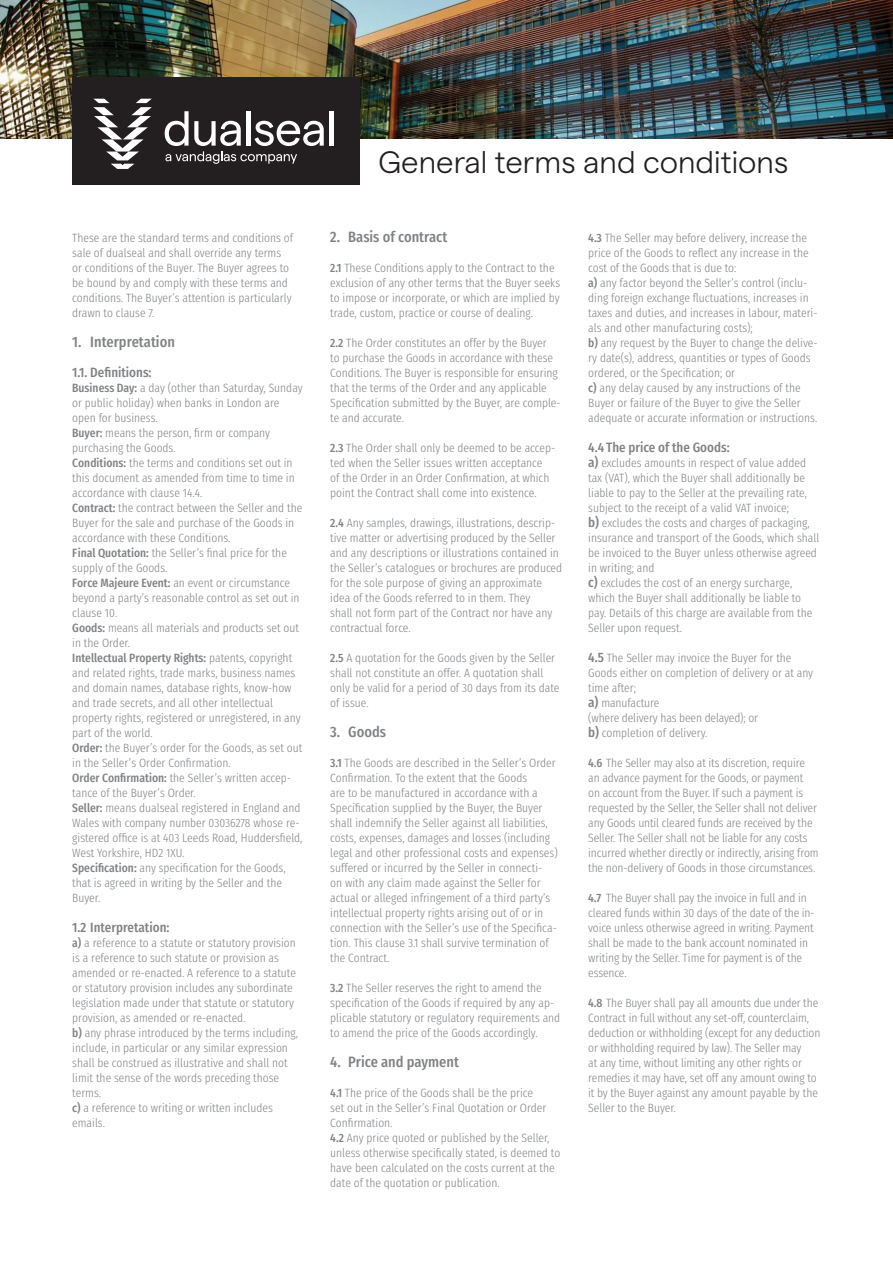
<style>
.page{position:relative;width:893px;height:1263px;background:#fff}
.page>*{position:absolute;margin:0;border:0;box-sizing:border-box;transform-origin:0 0}
.t1{font:300 31.05px "Matter";color:#231f20}
.t2{font:500 15px "Fira Sans Condensed";color:#808285}
.t3{font:500 13.5px "Fira Sans Condensed";color:#808285}
.t4{font:300 12px/15px "Fira Sans Condensed";color:#808285}
.s1{font-weight:500}
.s2{font-weight:500;font-size:13.5px}
</style>
<div class="page">
<img style="left:0;top:0;width:893px;height:138px">
<div style="left:72px;top:77px;width:287px;height:107px;background:#231f20"></div>
<svg style="left:93px;top:99px;width:59px;height:70px"></svg>
<div style="left:329px;top:111px;width:5px;height:35px;background:#fff"></div>
<svg style="left:165px;top:111px;width:159px;height:53px"></svg>
<p class="t4" style="left:72px;top:229px;width:222px">These are the standard terms and conditions of sale of dualseal and shall override any terms or conditions of the Buyer. The Buyer agrees to be bound by and comply with these terms and conditions. The Buyer’s attention is particularly drawn to clause 7.</p>
<p class="t2" style="left:72px;top:328px;width:104px">1. Interpretation</p>
<p class="t3" style="left:72px;top:360px;width:81px">1.1. Definitions:</p>
<p class="t4" style="left:72px;top:379px;width:232px"><span class="s1">Business Day:</span> a day (other than Saturday, Sunday or public holiday) when banks in London are open for business.</p>
<p class="t4" style="left:72px;top:424px;width:199px"><span class="s1">Buyer:</span> means the person, firm or company purchasing the Goods.</p>
<p class="t4" style="left:72px;top:454px;width:224px"><span class="s1">Conditions:</span> the terms and conditions set out in this document as amended from time to time in accordance with clause 14.4.</p>
<p class="t4" style="left:72px;top:499px;width:232px"><span class="s1">Contract:</span> the contract between the Seller and the<br>Buyer for the sale and purchase of the Goods in accordance with these Conditions.</p>
<p class="t4" style="left:72px;top:544px;width:216px"><span class="s1">Final Quotation:</span> the Seller’s final price for the supply of the Goods.</p>
<p class="t4" style="left:72px;top:574px;width:229px"><span class="s1">Force Majeure Event:</span> an event or circumstance beyond a party’s reasonable control as set out in clause 10.</p>
<p class="t4" style="left:72px;top:619px;width:228px"><span class="s1">Goods:</span> means all materials and products set out in the Order.</p>
<p class="t4" style="left:72px;top:649px;width:230px"><span class="s1">Intellectual Property Rights:</span> patents, copyright and related rights, trade marks, business names and domain names, database rights, know-how and trade secrets, and all other intellectual property rights, registered or unregistered, in any part of the world.</p>
<p class="t4" style="left:72px;top:739px;width:231px"><span class="s1">Order:</span> the Buyer’s order for the Goods, as set out in the Seller’s Order Confirmation.</p>
<p class="t4" style="left:72px;top:769px;width:220px"><span class="s1">Order Confirmation:</span> the Seller’s written accep&shy;tance of the Buyer’s Order.</p>
<p class="t4" style="left:72px;top:799px;width:232px"><span class="s1">Seller:</span> means dualseal registered in England and Wales with company number 03036278 whose re&shy;gistered office is at 403 Leeds Road, Huddersfield, West Yorkshire, HD2 1XU.</p>
<p class="t4" style="left:72px;top:859px;width:215px"><span class="s1">Specification:</span> any specification for the Goods, that is agreed in writing by the Seller and the<br>Buyer.</p>
<p class="t3" style="left:72px;top:915px;width:99px">1.2 Interpretation:</p>
<p class="t4" style="left:72px;top:934px;width:225px"><span class="s1">a)</span> a reference to a statute or statutory provision is a reference to such statute or provision as amended or re-enacted. A reference to a statute or statutory provision includes any subordinate legislation made under that statute or statutory provision, as amended or re-enacted.</p>
<p class="t4" style="left:72px;top:1024px;width:227px"><span class="s1">b)</span> any phrase introduced by the terms including, include, in particular or any similar expression shall be construed as illustrative and shall not limit the sense of the words preceding those terms.</p>
<p class="t4" style="left:72px;top:1099px;width:202px"><span class="s1">c)</span> a reference to writing or written includes emails.</p>
<p class="t1" style="left:378px;top:139px;width:411px">General terms and conditions</p>
<p class="t2" style="left:330px;top:223px;width:119px">2. Basis of contract</p>
<p class="t4" style="left:330px;top:259px;width:231px"><span class="s1">2.1</span> These Conditions apply to the Contract to the exclusion of any other terms that the Buyer seeks to impose or incorporate, or which are implied by trade, custom, practice or course of dealing.</p>
<p class="t4" style="left:330px;top:334px;width:232px"><span class="s1">2.2</span> The Order constitutes an offer by the Buyer<br>to purchase the Goods in accordance with these Conditions. The Buyer is responsible for ensuring that the terms of the Order and any applicable Specification submitted by the Buyer, are comple&shy;te and accurate.</p>
<p class="t4" style="left:330px;top:439px;width:226px"><span class="s1">2.3</span> The Order shall only be deemed to be accep&shy;ted when the Seller issues written acceptance<br>of the Order in an Order Confirmation, at which point the Contract shall come into existence.</p>
<p class="t4" style="left:330px;top:514px;width:233px"><span class="s1">2.4</span> Any samples, drawings, illustrations, descrip&shy;tive matter or advertising produced by the Seller and any descriptions or illustrations contained in the Seller’s catalogues or brochures are produced for the sole purpose of giving an approximate idea of the Goods referred to in them. They<br>shall not form part of the Contract nor have any contractual force.</p>
<p class="t4" style="left:330px;top:649px;width:231px"><span class="s1">2.5</span> A quotation for the Goods given by the Seller shall not constitute an offer. A quotation shall only be valid for a period of 30 days from its date of issue.</p>
<p class="t2" style="left:330px;top:718px;width:57px">3. Goods</p>
<p class="t4" style="left:330px;top:754px;width:229px"><span class="s1">3.1</span> The Goods are described in the Seller’s Order Confirmation. To the extent that the Goods<br>are to be manufactured in accordance with a Specification supplied by the Buyer, the Buyer shall indemnify the Seller against all liabilities, costs, expenses, damages and losses (including legal and other professional costs and expenses) suffered or incurred by the Seller in connecti-<br>on with any claim made against the Seller for actual or alleged infringement of a third party’s intellectual property rights arising out of or in connection with the Seller’s use of the Specifica&shy;tion. This clause 3.1 shall survive termination of the Contract.</p>
<p class="t4" style="left:330px;top:979px;width:232px"><span class="s1">3.2</span> The Seller reserves the right to amend the specification of the Goods if required by any ap&shy;plicable statutory or regulatory requirements and to amend the price of the Goods accordingly.</p>
<p class="t2" style="left:330px;top:1048px;width:130px">4. Price and payment</p>
<p class="t4" style="left:330px;top:1084px;width:218px"><span class="s1">4.1</span> The price of the Goods shall be the price set out in the Seller’s Final Quotation or Order<br>Confirmation.</p>
<p class="t4" style="left:330px;top:1129px;width:231px"><span class="s1">4.2</span> Any price quoted or published by the Seller, unless otherwise specifically stated, is deemed to have been calculated on the costs current at the date of the quotation or publication.</p>
<p class="t4" style="left:588px;top:229px;width:222px"><span class="s1">4.3</span> The Seller may before delivery, increase the price of the Goods to reflect any increase in the cost of the Goods that is due to:</p>
<p class="t4" style="left:588px;top:274px;width:231px"><span class="s1">a)</span> any factor beyond the Seller’s control (inclu&shy;ding foreign exchange fluctuations, increases in taxes and duties, and increases in labour, materi&shy;als and other manufacturing costs);</p>
<p class="t4" style="left:588px;top:334px;width:231px"><span class="s1">b)</span> any request by the Buyer to change the delive&shy;ry date(s), address, quantities or types of Goods ordered, or the Specification; or</p>
<p class="t4" style="left:588px;top:379px;width:231px"><span class="s1">c)</span> any delay caused by any instructions of the<br>Buyer or failure of the Buyer to give the Seller adequate or accurate information or instructions.</p>
<p class="t3" style="left:588px;top:435px;width:143px">4.4 The price of the Goods:</p>
<p class="t4" style="left:588px;top:454px;width:220px"><span class="s2">a)</span> excludes amounts in respect of value added tax (VAT), which the Buyer shall additionally be liable to pay to the Seller at the prevailing rate, subject to the receipt of a valid VAT invoice;</p>
<p class="t4" style="left:588px;top:514px;width:233px"><span class="s2">b)</span> excludes the costs and charges of packaging, insurance and transport of the Goods, which shall be invoiced to the Buyer unless otherwise agreed in writing; and</p>
<p class="t4" style="left:588px;top:574px;width:226px"><span class="s2">c)</span> excludes the cost of an energy surcharge, which the Buyer shall additionally be liable to pay. Details of this charge are available from the Seller upon request.</p>
<p class="t4" style="left:588px;top:649px;width:226px"><span class="s2">4.5</span> The Seller may invoice the Buyer for the<br>Goods either on completion of delivery or at any time after;</p>
<p class="t4" style="left:588px;top:694px;width:73px"><span class="s2">a)</span> manufacture</p>
<p class="t4" style="left:588px;top:709px;width:171px">(where delivery has been delayed); or</p>
<p class="t4" style="left:588px;top:724px;width:121px"><span class="s2">b)</span> completion of delivery.</p>
<p class="t4" style="left:588px;top:754px;width:232px"><span class="s1">4.6</span> The Seller may also at its discretion, require an advance payment for the Goods, or payment<br>on account from the Buyer. If such a payment is requested by the Seller, the Seller shall not deliver any Goods until cleared funds are received by the Seller. The Seller shall not be liable for any costs incurred whether directly or indirectly, arising from the non-delivery of Goods in those circumstances.</p>
<p class="t4" style="left:588px;top:889px;width:228px"><span class="s1">4.7</span> The Buyer shall pay the invoice in full and in cleared funds within 30 days of the date of the in&shy;voice unless otherwise agreed in writing. Payment shall be made to the bank account nominated in writing by the Seller. Time for payment is of the essence.</p>
<p class="t4" style="left:588px;top:994px;width:234px"><span class="s1">4.8</span> The Buyer shall pay all amounts due under the Contract in full without any set-off, counterclaim, deduction or withholding (except for any deduction or withholding required by law). The Seller may<br>at any time, without limiting any other rights or remedies it may have, set off any amount owing to it by the Buyer against any amount payable by the Seller to the Buyer.</p>
</div>
